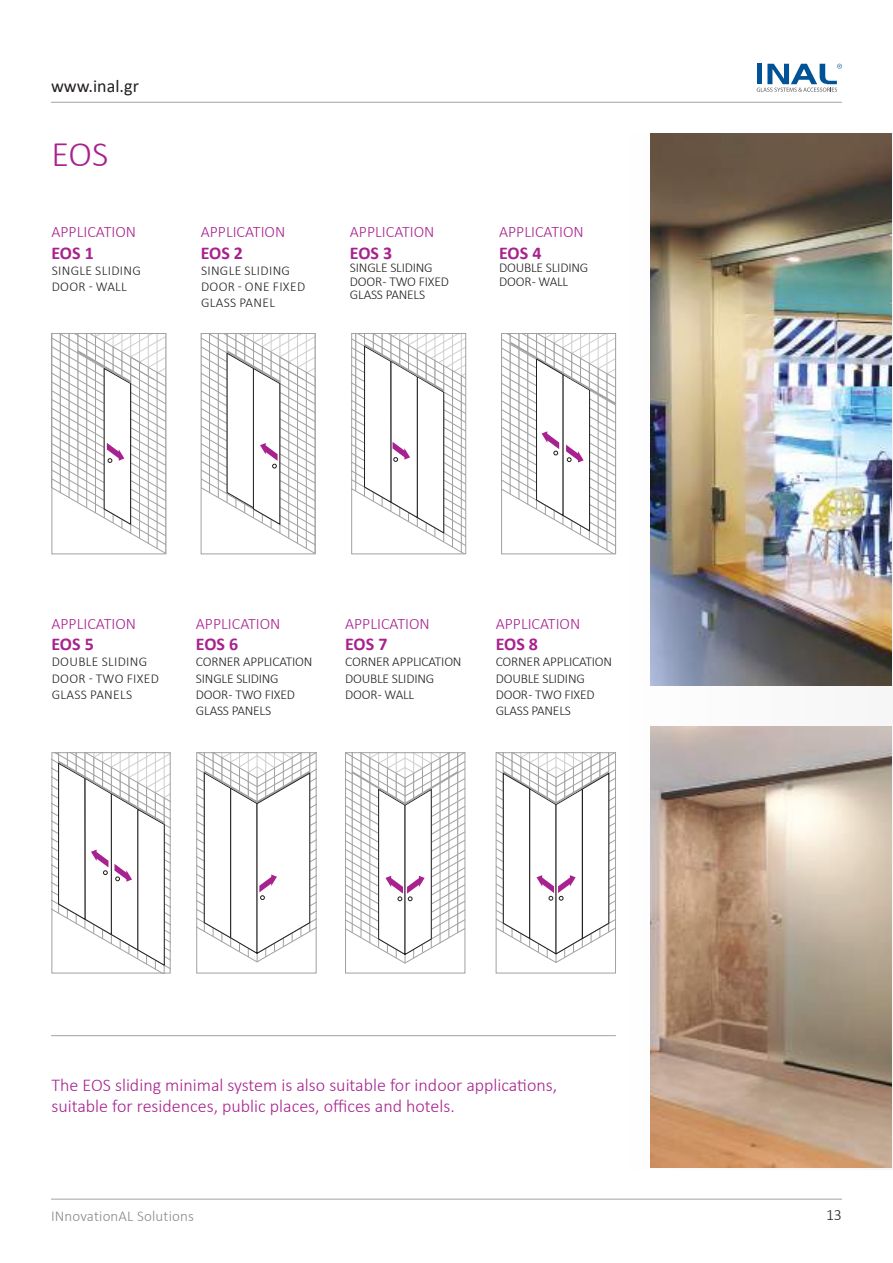
<style>
.page{position:relative;width:893px;height:1263px;background:#fff}
.page>*{position:absolute;margin:0;border:0;box-sizing:border-box;transform-origin:0 0}
.t1{font:300 36px "Calibri";color:#a7228e}
.t2{font:300 18px/21.6px "Calibri";color:#a7228e}
.t3{font:700 18px "Calibri";letter-spacing:-.01em;color:#a7228e}
.t4{font:18px "Calibri";color:#241f1f}
.t5{font:300 16.05px "Calibri";color:#a7228e}
.t6{font:300 15.75px "Calibri";color:#241f1f}
.t7{font:300 15px "Calibri";letter-spacing:.01em;color:#89898b}
.t8{font:300 13.5px/16.2px "Calibri";letter-spacing:-.015em;color:#241f1f}
.t9{font:300 13.5px/16.2px "Calibri";letter-spacing:.025em;color:#241f1f}
</style>
<div class="page">
<hr style="left:51px;top:102px;width:791px;height:1px;background:#a0a1a3">
<hr style="left:51px;top:1199px;width:791px;height:1px;background:#a0a1a3">
<svg style="left:757px;top:64px;width:85px;height:28px"></svg>
<svg style="left:498px;top:754px;width:116px;height:209px"></svg>
<div style="left:496px;top:752px;width:120px;height:221px;border:1px solid #a0a1a3"></div>
<svg style="left:347px;top:754px;width:116px;height:210px"></svg>
<div style="left:345px;top:752px;width:120px;height:221px;border:1px solid #a0a1a3"></div>
<hr style="left:166px;top:333px;width:1px;height:48px;background:#d0cfd0">
<hr style="left:166px;top:378px;width:1px;height:176px;background:#a0a1a3">
<svg style="left:54px;top:335px;width:110px;height:217px"></svg>
<div style="left:52px;top:333px;width:114px;height:221px;border:1px solid #a0a1a3"></div>
<svg style="left:203px;top:335px;width:111px;height:217px"></svg>
<div style="left:201px;top:333px;width:115px;height:221px;border:1px solid #a0a1a3"></div>
<svg style="left:503px;top:335px;width:111px;height:217px"></svg>
<div style="left:501px;top:333px;width:115px;height:221px;border:1px solid #a0a1a3"></div>
<svg style="left:353px;top:335px;width:111px;height:217px"></svg>
<div style="left:351px;top:333px;width:115px;height:221px;border:1px solid #a0a1a3"></div>
<svg style="left:198px;top:754px;width:116px;height:209px"></svg>
<div style="left:196px;top:752px;width:120px;height:221px;border:1px solid #a0a1a3"></div>
<svg style="left:54px;top:754px;width:115px;height:217px"></svg>
<div style="left:52px;top:752px;width:119px;height:221px;border:1px solid #a0a1a3"></div>
<img style="left:650px;top:133px;width:242px;height:552px">
<img style="left:650px;top:726px;width:242px;height:441px">
<hr style="left:51px;top:1035px;width:565px;height:1px;background:#a0a1a3">
<h2 class="t4" style="left:51px;top:80px;width:89px">www.inal.gr</h2>
<h1 class="t1" style="left:52px;top:132px;width:58px">EΟS</h1>
<p class="t5" style="left:52px;top:225px;width:86px">APPLICATION</p>
<h2 class="t3" style="left:52px;top:246px;width:44px">EOS 1</h2>
<p class="t9" style="left:52px;top:263px;width:91px">SINGLE SLIDING<br>DOOR - WALL</p>
<p class="t5" style="left:201px;top:225px;width:86px">APPLICATION</p>
<h2 class="t3" style="left:201px;top:246px;width:44px">EOS 2</h2>
<p class="t9" style="left:201px;top:263px;width:106px">SINGLE SLIDING<br>DOOR - ONE FIXED<br>GLASS PANEL</p>
<p class="t5" style="left:350px;top:225px;width:86px">APPLICATION</p>
<h2 class="t3" style="left:350px;top:246px;width:44px">EOS 3</h2>
<p class="t8" style="left:350px;top:262px;width:101px;line-height:13.5px">SINGLE SLIDING<br>DOOR - TWO FIXED<br>GLASS PANELS</p>
<p class="t5" style="left:499px;top:225px;width:86px">APPLICATION</p>
<h2 class="t3" style="left:499px;top:246px;width:44px">EOS 4</h2>
<p class="t8" style="left:499px;top:262px;width:91px;line-height:13.5px">DOUBLE SLIDING<br>DOOR - WALL</p>
<p class="t5" style="left:52px;top:617px;width:86px">APPLICATION</p>
<h2 class="t3" style="left:52px;top:637px;width:44px">EOS 5</h2>
<p class="t9" style="left:52px;top:654px;width:109px">DOUBLE SLIDING<br>DOOR - TWO FIXED<br>GLASS PANELS</p>
<p class="t5" style="left:196px;top:617px;width:86px">APPLICATION</p>
<h2 class="t3" style="left:196px;top:637px;width:44px">EOS 6</h2>
<p class="t8" style="left:196px;top:654px;width:118px">CORNER APPLICATION<br>SINGLE SLIDING<br>DOOR - TWO FIXED<br>GLASS PANELS</p>
<p class="t5" style="left:345px;top:617px;width:86px">APPLICATION</p>
<h2 class="t3" style="left:345px;top:637px;width:44px">EOS 7</h2>
<p class="t8" style="left:345px;top:654px;width:118px">CORNER APPLICATION<br>DOUBLE SLIDING<br>DOOR - WALL</p>
<p class="t5" style="left:496px;top:617px;width:86px">APPLICATION</p>
<h2 class="t3" style="left:496px;top:637px;width:44px">EOS 8</h2>
<p class="t8" style="left:496px;top:654px;width:118px">CORNER APPLICATION<br>DOUBLE SLIDING<br>DOOR - TWO FIXED<br>GLASS PANELS</p>
<h2 class="t2" style="left:52px;top:1074px;width:507px">The EOS sliding minimal system is also suitable for indoor applications, suitable for residences, public places, offices and hotels.</h2>
<p class="t7" style="left:51px;top:1207px;width:144px">INnovationAL Solutions</p>
<p class="t6" style="left:826px;top:1209px;width:17px">13</p>
</div>
